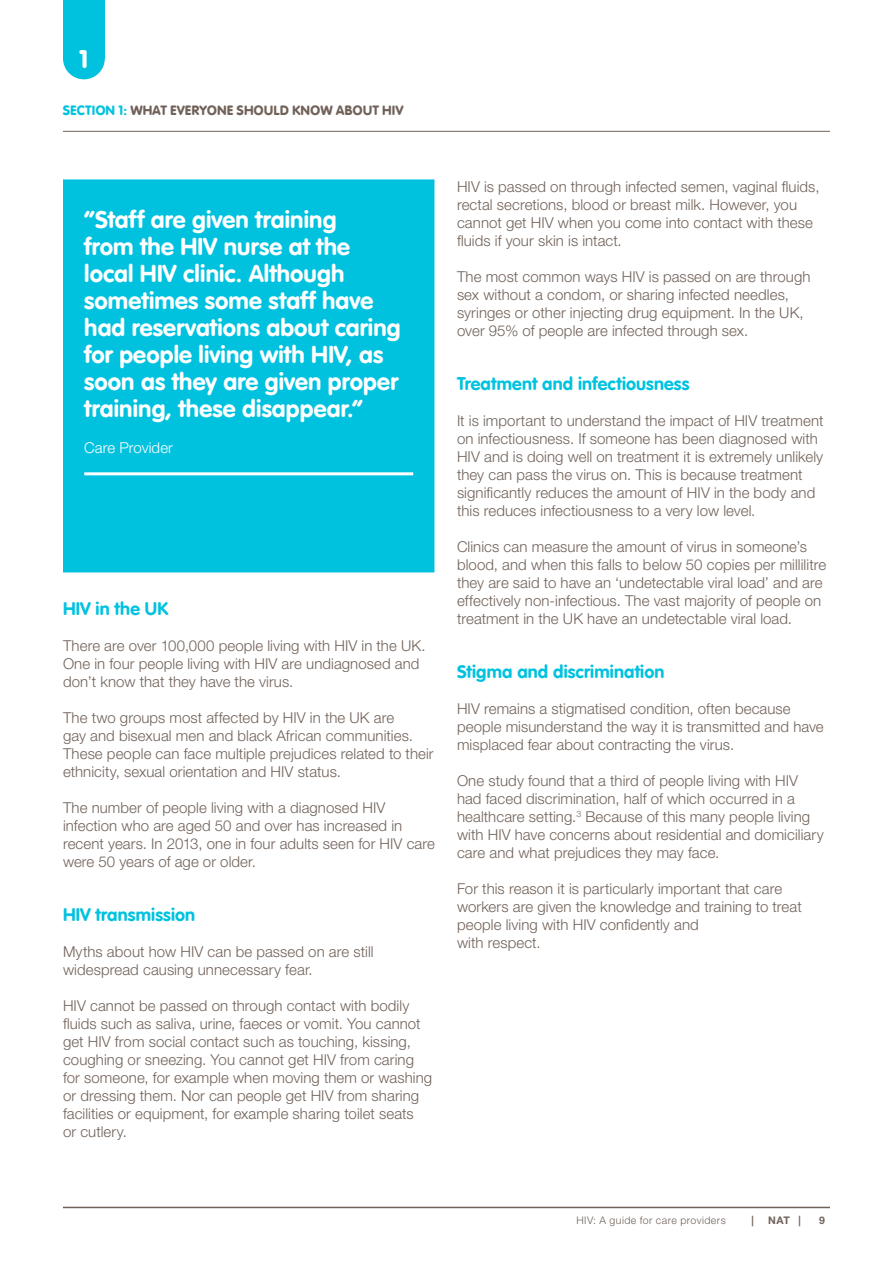
<style>
.page{position:relative;width:893px;height:1263px;background:#fff}
.page>*{position:absolute;margin:0;border:0;box-sizing:border-box;transform-origin:0 0}
.t1{font:900 25.5px "Vag Rounded";color:#fff}
.Pulled_out_quote{font:24px/27px "VAG Rounded Bold";letter-spacing:.005em;color:#fff}
.Sub_section_heading{font:18px "VAG Rounded Bold";letter-spacing:.01em;color:#00c2df}
.Body_copy_11_14{font:300 15px/18px "Helvetica Neue LT Std";letter-spacing:.005em;color:#716259}
.Body_copy_11_14-2{font:300 15px "Helvetica Neue LT Std";letter-spacing:.005em;color:#fff}
.t2{font:900 13.5px "Vag Rounded";letter-spacing:.045em;color:#716259}
.t3{font:300 10.5px "Helvetica Neue LT Std";letter-spacing:.045em;color:#716259}
.t4{font:700 10.5px "Helvetica Neue LT Std";color:#716259}
.s1{color:#00c2df}
</style>
<div class="page">
<div style="left:63px;top:0;width:42px;height:58px;background:#00c2df"></div>
<hr style="left:63px;top:131px;width:767px;height:1px;background:#716259">
<hr style="left:63px;top:1207px;width:767px;height:1px;background:#716259">
<div style="left:63px;top:38px;width:42px;height:41px;background:#00c2df;border-radius:50%"></div>
<div style="left:63px;top:179px;width:371px;height:393px;background:#00c2df"></div>
<hr style="left:84px;top:472px;width:329px;height:3px;background:#fff">
<h1 class="t1" style="left:80px;top:44px;width:9px">1</h1>
<p class="t2" style="left:63px;top:102px;width:342px"><span class="s1">SECTION 1:</span> WHAT EVERYONE SHOULD KNOW ABOUT HIV</p>
<p class="Pulled_out_quote" style="left:84px;top:206px;width:318px">“Staff are given training<br>from the HIV nurse at the local HIV clinic. Although sometimes some staff have had reservations about caring for people living with HIV, as soon as they are given proper training, these disappear.”</p>
<p class="Body_copy_11_14-2" style="left:84px;top:438px;width:90px">Care Provider</p>
<p class="Sub_section_heading" style="left:63px;top:598px;width:107px">HIV in the UK</p>
<p class="Body_copy_11_14" style="left:63px;top:636px;width:364px">There are over 100,000 people living with HIV in the UK.<br>One in four people living with HIV are undiagnosed and don’t know that they have the virus.</p>
<p class="Body_copy_11_14" style="left:63px;top:708px;width:372px">The two groups most affected by HIV in the UK are<br>gay and bisexual men and black African communities.<br>These people can face multiple prejudices related to their ethnicity, sexual orientation and HIV status.</p>
<p class="Body_copy_11_14" style="left:63px;top:798px;width:373px">The number of people living with a diagnosed HIV infection who are aged 50 and over has increased in recent years. In 2013, one in four adults seen for HIV care were 50 years of age or older.</p>
<p class="Sub_section_heading" style="left:63px;top:904px;width:134px">HIV transmission</p>
<p class="Body_copy_11_14" style="left:63px;top:942px;width:312px">Myths about how HIV can be passed on are still widespread causing unnecessary fear.</p>
<p class="Body_copy_11_14" style="left:63px;top:996px;width:371px">HIV cannot be passed on through contact with bodily fluids such as saliva, urine, faeces or vomit. You cannot get HIV from social contact such as touching, kissing, coughing or sneezing. You cannot get HIV from caring for someone, for example when moving them or washing or dressing them. Nor can people get HIV from sharing facilities or equipment, for example sharing toilet seats<br>or cutlery.</p>
<p class="Body_copy_11_14" style="left:457px;top:177px;width:364px">HIV is passed on through infected semen, vaginal fluids, rectal secretions, blood or breast milk. However, you cannot get HIV when you come into contact with these fluids if your skin is intact.</p>
<p class="Body_copy_11_14" style="left:457px;top:267px;width:355px">The most common ways HIV is passed on are through sex without a condom, or sharing infected needles, syringes or other injecting drug equipment. In the UK, over 95% of people are infected through sex.</p>
<p class="Sub_section_heading" style="left:457px;top:373px;width:234px">Treatment and infectiousness</p>
<p class="Body_copy_11_14" style="left:457px;top:411px;width:368px">It is important to understand the impact of HIV treatment on infectiousness. If someone has been diagnosed with HIV and is doing well on treatment it is extremely unlikely they can pass the virus on. This is because treatment significantly reduces the amount of HIV in the body and this reduces infectiousness to a very low level.</p>
<p class="Body_copy_11_14" style="left:457px;top:537px;width:371px">Clinics can measure the amount of virus in someone’s blood, and when this falls to below 50 copies per millilitre they are said to have an ‘undetectable viral load’ and are effectively non-infectious. The vast majority of people on treatment in the UK have an undetectable viral load.</p>
<p class="Sub_section_heading" style="left:457px;top:661px;width:209px">Stigma and discrimination</p>
<p class="Body_copy_11_14" style="left:457px;top:699px;width:368px">HIV remains a stigmatised condition, often because people misunderstand the way it is transmitted and have misplaced fear about contracting the virus.</p>
<p class="Body_copy_11_14" style="left:457px;top:771px;width:368px">One study found that a third of people living with HIV had faced discrimination, half of which occurred in a healthcare setting.<sup>3</sup> Because of this many people living with HIV have concerns about residential and domiciliary care and what prejudices they may face.</p>
<p class="Body_copy_11_14" style="left:457px;top:879px;width:346px">For this reason it is particularly important that care workers are given the knowledge and training to treat people living with HIV confidently and<br>with respect.</p>
<p class="t3" style="left:576px;top:1214px;width:151px">HIV: A guide for care providers</p>
<p class="t4" style="left:752px;top:1214px;width:4px">|</p>
<p class="t4" style="left:768px;top:1214px;width:34px">NAT |</p>
<p class="t4" style="left:819px;top:1214px;width:7px">9</p>
</div>
